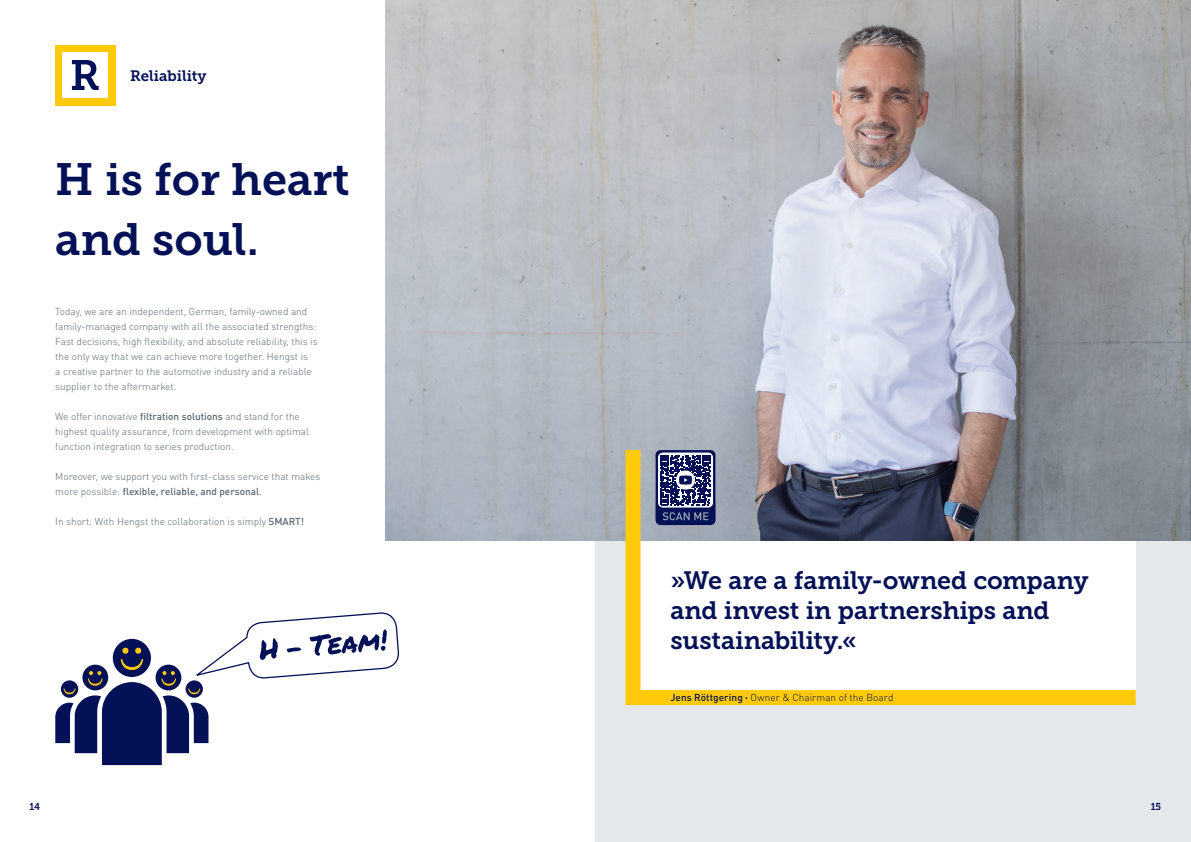
<style>
.page{position:relative;width:1191px;height:842px;background:#fff}
.page>*{position:absolute;margin:0;border:0;box-sizing:border-box;transform-origin:0 0}
.t1{font:45px/60px "Museo Slab 700";color:#041156}
.Einf__Abs{font:25px/30px "Museo Slab 700";letter-spacing:-.01em;color:#041156}
.t2{font:15px "Museo Slab 700";color:#041156}
.t3{font:300 10px/15px "DIN Pro";color:#596571}
.t4{font:300 10px "DIN Pro";letter-spacing:.005em;color:#041156}
.t5{font:10px "Museo Slab 700";color:#041156}
.s1{font-weight:500}
.s2{font-weight:700}
</style>
<div class="page">
<div style="left:595px;top:0;width:596px;height:842px;background:#e5e8ea"></div>
<img style="left:385px;top:0;width:806px;height:540px">
<svg style="left:618px;top:435px;width:532px;height:271px;background:#cecbc0"></svg>
<svg style="left:55px;top:612px;width:345px;height:153px"></svg>
<div style="left:55px;top:45px;width:60px;height:60px;background:#feca0a"></div>
<div style="left:63px;top:52px;width:45px;height:46px;background:#fff"></div>
<svg style="left:72px;top:60px;width:27px;height:30px"></svg>
<svg style="left:655px;top:450px;width:60px;height:75px;background:#4b5485"></svg>
<p class="t2" style="left:130px;top:67px;width:78px">Reliability</p>
<p class="t1" style="left:55px;top:150px;width:296px">H is for heart and soul.</p>
<p class="t3" style="left:55px;top:303px;width:264px">Today, we are an independent, German, family-owned and family-managed company with all the associated strengths:<br>Fast decisions, high flexibility, and absolute reliability, this is the only way that we can achieve more together. Hengst is<br>a creative partner to the automotive industry and a reliable supplier to the aftermarket.</p>
<p class="t3" style="left:55px;top:408px;width:255px">We offer innovative <span class="s1">filtration solutions</span> and stand for the highest quality assurance, from development with optimal function integration to series production.</p>
<p class="t3" style="left:55px;top:468px;width:267px">Moreover, we support you with first-class service that makes more possible: <span class="s1">flexible, reliable, and personal</span>.</p>
<p class="t3" style="left:55px;top:513px;width:250px">In short: With Hengst the collaboration is simply <span class="s1">SMART!</span></p>
<p class="Einf__Abs" style="left:670px;top:565px;width:419px">»We are a family-owned company and invest in partnerships and sustainability.«</p>
<p class="t4" style="left:670px;top:690px;width:224px"><span class="s1">Jens Röttgering</span> <span class="s2">·</span> Owner &amp; Chairman of the Board</p>
<p class="t5" style="left:29px;top:801px;width:12px">14</p>
<p class="t5" style="left:1150px;top:801px;width:12px">15</p>
</div>
